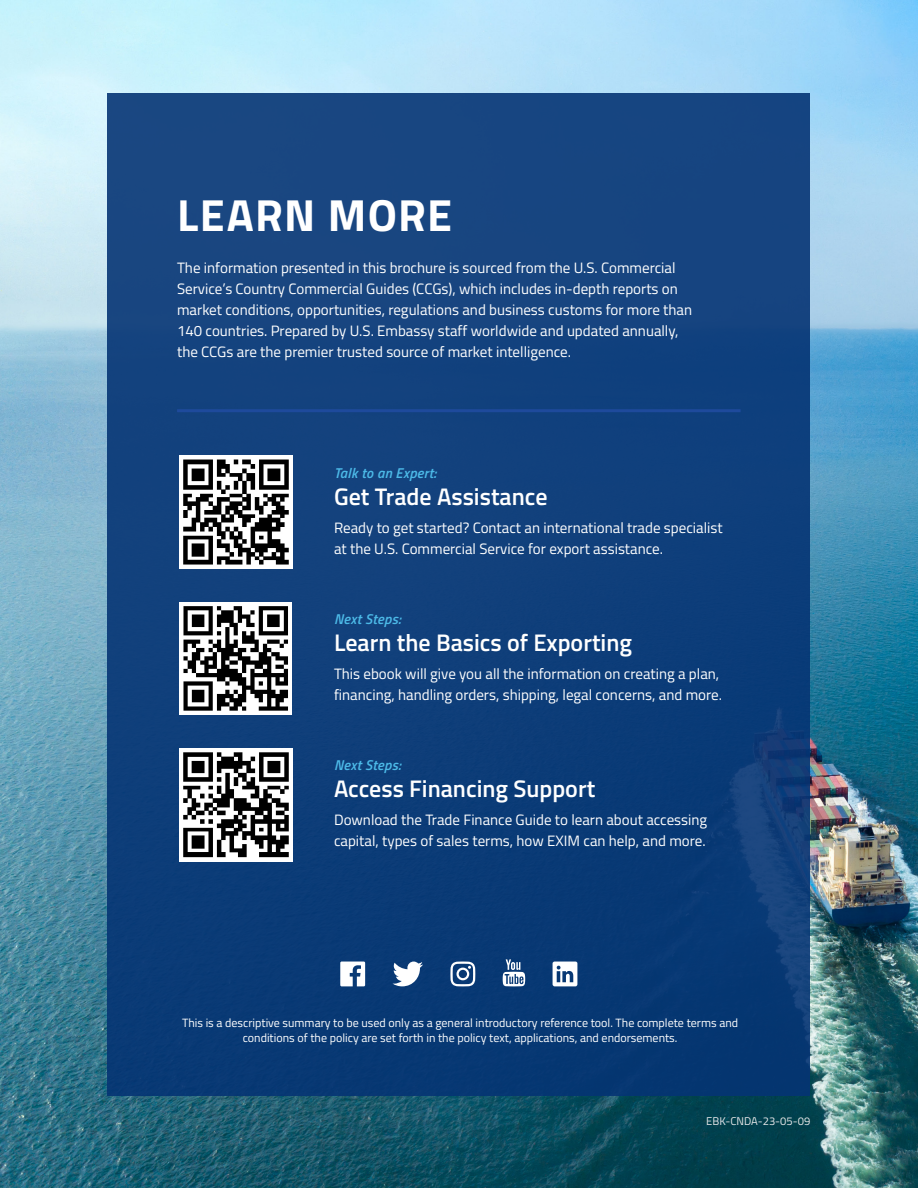
<style>
.page{position:relative;width:918px;height:1188px;background:#fff}
.page>*{position:absolute;margin:0;border:0;box-sizing:border-box;transform-origin:0 0}
.t1{font:700 45px "Titillium Web";letter-spacing:.025em;color:#fff}
.t2{font:600 24px "Titillium Web";color:#fff}
.t3{font:15px/21px "Titillium Web";color:#fff}
.t4{font:italic 600 14.25px "Titillium Web";letter-spacing:.02em;color:#4cb9e7}
.t5{font:12px/15px "Titillium Web";color:#fff;text-align:center}
.t6{font:11.25px "Titillium Web";color:#e6e7e9}
</style>
<div class="page">
<img style="left:0;top:0;width:918px;height:1188px">
<div style="left:108px;top:93px;width:702px;height:1002px;background:#10407c"></div>
<svg style="left:0;top:1163px;width:1px;height:25px"></svg>
<img style="left:0;top:805px;width:1px;height:358px">
<svg style="left:340px;top:962px;width:25px;height:24px"></svg>
<svg style="left:393px;top:962px;width:30px;height:24px"></svg>
<svg style="left:450px;top:962px;width:25px;height:24px"></svg>
<svg style="left:503px;top:959px;width:22px;height:27px"></svg>
<svg style="left:553px;top:962px;width:24px;height:24px"></svg>
<hr style="left:177px;top:409px;width:564px;height:3px;background:#1e4a9c">
<img style="left:179px;top:456px;width:113px;height:113px">
<div style="left:179px;top:602px;width:113px;height:113px;background:#fff"></div>
<svg style="left:183px;top:606px;width:105px;height:105px"></svg>
<img style="left:179px;top:748px;width:113px;height:113px">
<h1 class="t1" style="left:177px;top:181px;width:276px">LEARN MORE</h1>
<p class="t3" style="left:177px;top:256px;width:517px">The information presented in this brochure is sourced from the U.S. Commercial Service’s Country Commercial Guides (CCGs), which includes in-depth reports on market conditions, opportunities, regulations and business customs for more than 140 countries. Prepared by U.S. Embassy staff worldwide and updated annually, the CCGs are the premier trusted source of market intelligence.</p>
<p class="t4" style="left:334px;top:462px;width:104px">Talk to an Expert:</p>
<h2 class="t2" style="left:334px;top:478px;width:215px">Get Trade Assistance</h2>
<p class="t3" style="left:334px;top:516px;width:390px">Ready to get started? Contact an international trade specialist at the U.S. Commercial Service for export assistance.</p>
<p class="t4" style="left:334px;top:608px;width:68px">Next Steps:</p>
<h2 class="t2" style="left:334px;top:625px;width:300px">Learn the Basics of Exporting</h2>
<p class="t3" style="left:334px;top:662px;width:389px">This ebook will give you all the information on creating a plan, financing, handling orders, shipping, legal concerns, and more.</p>
<p class="t4" style="left:334px;top:754px;width:68px">Next Steps:</p>
<h2 class="t2" style="left:334px;top:771px;width:263px">Access Financing Support</h2>
<p class="t3" style="left:334px;top:809px;width:375px">Download the Trade Finance Guide to learn about accessing capital, types of sales terms, how EXIM can help, and more.</p>
<p class="t5" style="left:182px;top:1014px;width:558px">This is a descriptive summary to be used only as a general introductory reference tool. The complete terms and conditions of the policy are set forth in the policy text, applications, and endorsements.</p>
<p class="t6" style="left:706px;top:1113px;width:106px">EBK-CNDA-23-05-09</p>
</div>
